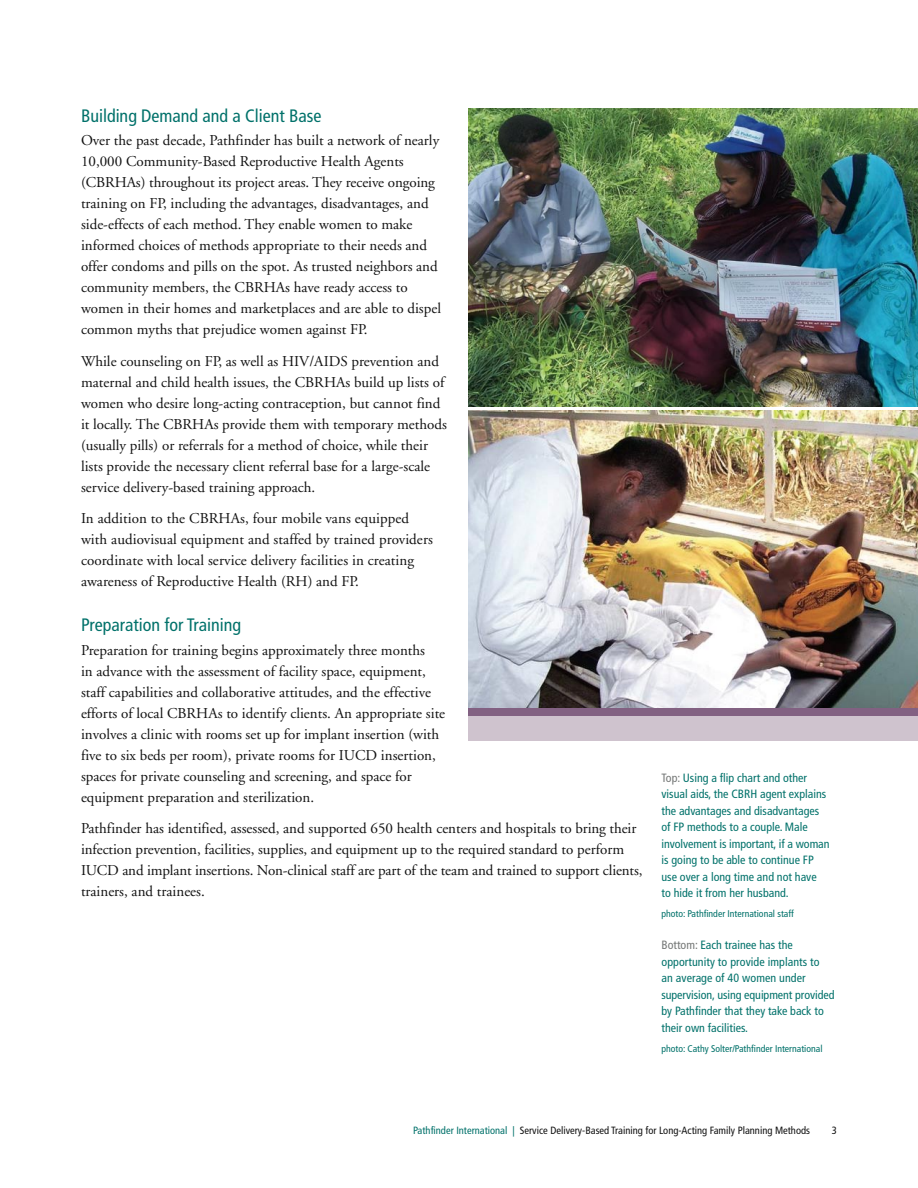
<style>
.page{position:relative;width:918px;height:1188px;background:#fff}
.page>*{position:absolute;margin:0;border:0;box-sizing:border-box;transform-origin:0 0}
.t1{font:condensed 18px "Frutiger";color:#00716a}
.t2{font:15px/21px "Adobe Garamond";color:#121212}
.t3{font:condensed 12px/16.5px "Frutiger";color:#00716a}
.t4{font:condensed 10.5px "Frutiger";color:#121212}
.t5{font:condensed 9.75px "Frutiger";color:#00716a}
.s1{color:#747776}
.s2{color:#00716a}
</style>
<div class="page">
<img style="left:468px;top:410px;width:450px;height:298px">
<div style="left:468px;top:714px;width:450px;height:27px;background:#cfc3ce"></div>
<div style="left:468px;top:708px;width:450px;height:7px;background:#826182"></div>
<img style="left:468px;top:108px;width:450px;height:298px">
<p class="t1" style="left:81px;top:105px;width:242px">Building Demand and a Client Base</p>
<p class="t2" style="left:81px;top:130px;width:362px">Over the past decade, Pathfinder has built a network of nearly 10,000 Community-Based Reproductive Health Agents (CBRHAs) throughout its project areas. They receive ongoing training on FP, including the advantages, disadvantages, and side-effects of each method. They enable women to make informed choices of methods appropriate to their needs and offer condoms and pills on the spot. As trusted neighbors and community members, the CBRHAs have ready access to women in their homes and marketplaces and are able to dispel common myths that prejudice women against FP.</p>
<p class="t2" style="left:81px;top:351px;width:367px">While counseling on FP, as well as HIV/AIDS prevention and maternal and child health issues, the CBRHAs build up lists of women who desire long-acting contraception, but cannot find it locally. The CBRHAs provide them with temporary methods (usually pills) or referrals for a method of choice, while their lists provide the necessary client referral base for a large-scale service delivery-based training approach.</p>
<p class="t2" style="left:81px;top:508px;width:353px">In addition to the CBRHAs, four mobile vans equipped with audiovisual equipment and staffed by trained providers coordinate with local service delivery facilities in creating awareness of Reproductive Health (RH) and FP.</p>
<p class="t1" style="left:81px;top:614px;width:162px">Preparation for Training</p>
<p class="t2" style="left:81px;top:640px;width:366px">Preparation for training begins approximately three months<br>in advance with the assessment of facility space, equipment, staff capabilities and collaborative attitudes, and the effective efforts of local CBRHAs to identify clients. An appropriate site involves a clinic with rooms set up for implant insertion (with five to six beds per room), private rooms for IUCD insertion, spaces for private counseling and screening, and space for equipment preparation and sterilization.</p>
<p class="t2" style="left:81px;top:819px;width:563px">Pathfinder has identified, assessed, and supported 650 health centers and hospitals to bring their infection prevention, facilities, supplies, and equipment up to the required standard to perform IUCD and implant insertions. Non-clinical staff are part of the team and trained to support clients, trainers, and trainees.</p>
<p class="t3" style="left:662px;top:769px;width:170px"><span class="s1">Top:</span> Using a flip chart and other visual aids, the CBRH agent explains the advantages and disadvantages of FP methods to a couple. Male involvement is important, if a woman is going to be able to continue FP use over a long time and not have<br>to hide it from her husband.</p>
<p class="t5" style="left:662px;top:908px;width:134px">photo: Pathfinder International staff</p>
<p class="t3" style="left:662px;top:937px;width:175px"><span class="s1">Bottom:</span> Each trainee has the opportunity to provide implants to<br>an average of 40 women under supervision, using equipment provided by Pathfinder that they take back to their own facilities.</p>
<p class="t5" style="left:662px;top:1043px;width:163px">photo: Cathy Solter/Pathfinder International</p>
<p class="t4" style="left:413px;top:1124px;width:398px"><span class="s2">Pathfinder International |</span> Service Delivery-Based Training for Long-Acting Family Planning Methods</p>
</div>
